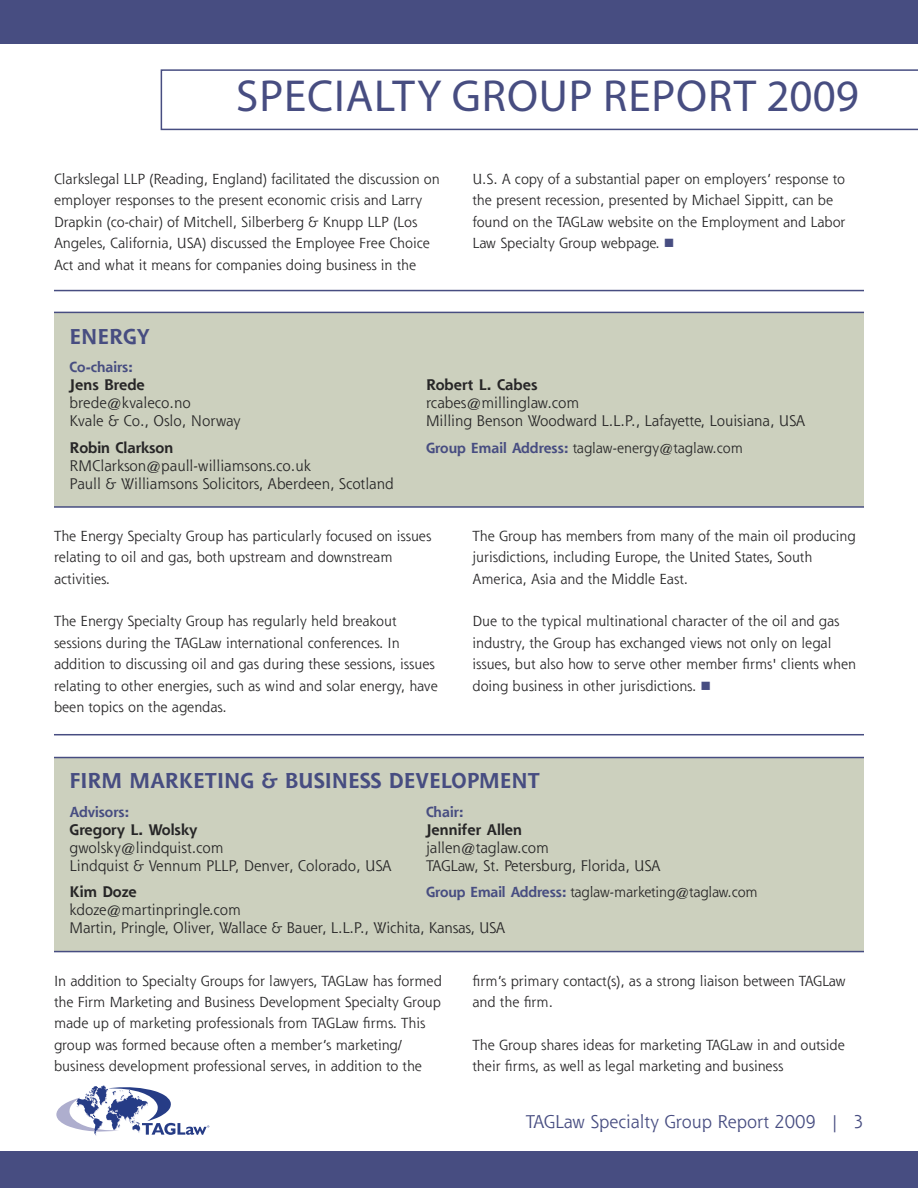
<style>
.page{position:relative;width:918px;height:1188px;background:#fff}
.page>*{position:absolute;margin:0;border:0;box-sizing:border-box;transform-origin:0 0}
.t1{font:45px "Myriad Pro";letter-spacing:.02em;color:#474d81}
.t2{font:700 21px "Shannon Std";color:#474d81}
.t3{font:18px "Shannon Std";color:#474d81}
.t4{font:15px/18px "Shannon Std";color:#272627}
.t5{font:700 15px "Shannon Std";color:#272627}
.t6{font:14.25px/21.5px "Shannon Std";color:#272627}
.t7{font:700 14.25px "Shannon Std";color:#474d81}
.s1{font-weight:700;color:#474d81}
</style>
<div class="page">
<div style="left:0;top:0;width:918px;height:44px;background:#474d81"></div>
<div style="left:0;top:1151px;width:918px;height:37px;background:#474d81"></div>
<svg style="left:161px;top:69px;width:757px;height:61px"></svg>
<svg style="left:56px;top:1086px;width:153px;height:50px"></svg>
<div style="left:54px;top:313px;width:810px;height:194px;background:#ccd0be"></div>
<hr style="left:54px;top:290px;width:810px;height:1px;background:#474d81">
<hr style="left:54px;top:312px;width:810px;height:1px;background:#474d81">
<hr style="left:54px;top:506px;width:810px;height:2px;background:#474d81">
<hr style="left:54px;top:734px;width:810px;height:1px;background:#474d81">
<div style="left:54px;top:757px;width:810px;height:194px;background:#ccd0be"></div>
<hr style="left:54px;top:757px;width:810px;height:1px;background:#474d81">
<hr style="left:54px;top:951px;width:810px;height:1px;background:#474d81">
<h1 class="t1" style="left:236px;top:79px;width:624px">SPECIALTY GROUP REPORT 2009</h1>
<p class="t6" style="left:54px;top:170px;width:387px">Clarkslegal LLP (Reading, England) facilitated the discussion on employer responses to the present economic crisis and Larry Drapkin (co-chair) of Mitchell, Silberberg &amp; Knupp LLP (Los Angeles, California, USA) discussed the Employee Free Choice Act and what it means for companies doing business in the</p>
<p class="t6" style="left:472px;top:170px;width:375px">U.S. A copy of a substantial paper on employers’ response to the present recession, presented by Michael Sippitt, can be found on the TAGLaw website on the Employment and Labor Law Specialty Group webpage.</p>
<h2 class="t2" style="left:70px;top:329px;width:82px">ENERGY</h2>
<p class="t7" style="left:70px;top:362px;width:65px">Co-chairs:</p>
<p class="t5" style="left:70px;top:380px;width:77px">Jens Brede</p>
<p class="t5" style="left:426px;top:380px;width:113px">Robert L. Cabes</p>
<p class="t4" style="left:70px;top:396px;width:123px">brede@kvaleco.no</p>
<p class="t4" style="left:426px;top:396px;width:155px">rcabes@millinglaw.com</p>
<p class="t4" style="left:70px;top:414px;width:173px">Kvale &amp; Co., Oslo, Norway</p>
<p class="t4" style="left:426px;top:414px;width:381px">Milling Benson Woodward L.L.P., Lafayette, Louisiana, USA</p>
<p class="t5" style="left:70px;top:442px;width:105px">Robin Clarkson</p>
<p class="t6" style="left:426px;top:439px;width:318px"><span class="s1">Group Email Address:</span> taglaw-energy@taglaw.com</p>
<p class="t4" style="left:70px;top:458px;width:326px">RMClarkson@paull-williamsons.co.uk<br>Paull &amp; Williamsons Solicitors, Aberdeen, Scotland</p>
<p class="t6" style="left:54px;top:526px;width:379px">The Energy Specialty Group has particularly focused on issues relating to oil and gas, both upstream and downstream activities.</p>
<p class="t6" style="left:54px;top:612px;width:385px">The Energy Specialty Group has regularly held breakout sessions during the TAGLaw international conferences. In addition to discussing oil and gas during these sessions, issues relating to other energies, such as wind and solar energy, have been topics on the agendas.</p>
<p class="t6" style="left:472px;top:526px;width:385px">The Group has members from many of the main oil producing jurisdictions, including Europe, the United States, South<br>America, Asia and the Middle East.</p>
<p class="t6" style="left:472px;top:612px;width:385px">Due to the typical multinational character of the oil and gas industry, the Group has exchanged views not only on legal issues, but also how to serve other member firms' clients when doing business in other jurisdictions.</p>
<h2 class="t2" style="left:70px;top:773px;width:472px">FIRM MARKETING &amp; BUSINESS DEVELOPMENT</h2>
<p class="t7" style="left:70px;top:806px;width:61px">Advisors:</p>
<p class="t7" style="left:426px;top:806px;width:40px">Chair:</p>
<p class="t5" style="left:70px;top:824px;width:129px">Gregory L. Wolsky</p>
<p class="t5" style="left:426px;top:824px;width:98px">Jennifer Allen</p>
<p class="t4" style="left:70px;top:840px;width:156px">gwolsky@lindquist.com</p>
<p class="t4" style="left:426px;top:840px;width:125px">jallen@taglaw.com</p>
<p class="t4" style="left:70px;top:858px;width:323px">Lindquist &amp; Vennum PLLP, Denver, Colorado, USA</p>
<p class="t4" style="left:426px;top:858px;width:236px">TAGLaw, St. Petersburg, Florida, USA</p>
<p class="t5" style="left:70px;top:887px;width:69px">Kim Doze</p>
<p class="t6" style="left:426px;top:883px;width:333px"><span class="s1">Group Email Address:</span> taglaw-marketing@taglaw.com</p>
<p class="t4" style="left:70px;top:903px;width:437px">kdoze@martinpringle.com<br>Martin, Pringle, Oliver, Wallace &amp; Bauer, L.L.P., Wichita, Kansas, USA</p>
<p class="t6" style="left:54px;top:971px;width:389px">In addition to Specialty Groups for lawyers, TAGLaw has formed the Firm Marketing and Business Development Specialty Group made up of marketing professionals from TAGLaw firms. This group was formed because often a member’s marketing/ business development professional serves, in addition to the</p>
<p class="t6" style="left:472px;top:971px;width:375px">firm’s primary contact(s), as a strong liaison between TAGLaw and the firm.</p>
<p class="t6" style="left:472px;top:1036px;width:374px">The Group shares ideas for marketing TAGLaw in and outside their firms, as well as legal marketing and business</p>
<p class="t3" style="left:526px;top:1115px;width:339px">TAGLaw Specialty Group Report 2009 | 3</p>
</div>
